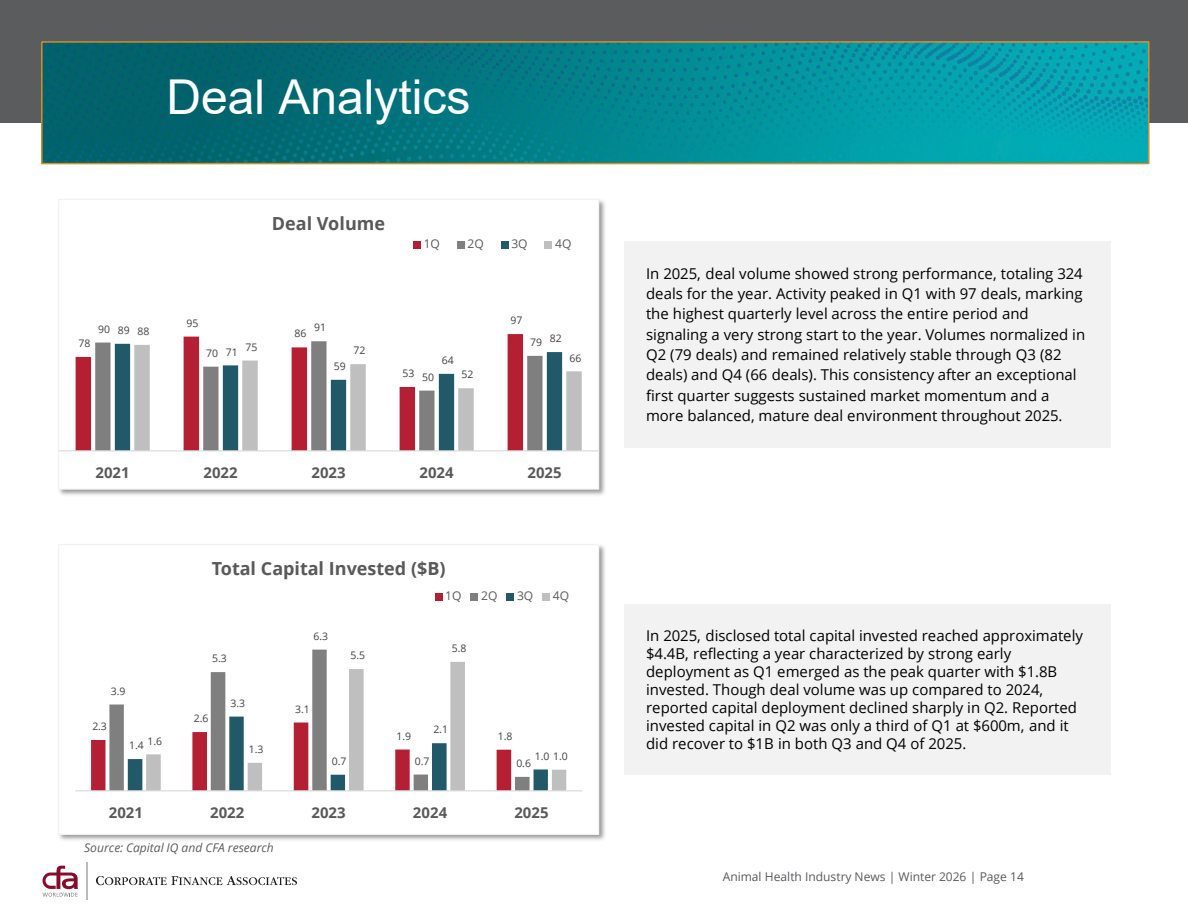
<style>
.page{position:relative;width:1188px;height:918px;background:#fff}
.page>*{position:absolute;margin:0;border:0;box-sizing:border-box;transform-origin:0 0}
.t1{font:48px "Arial";color:#fff}
.t2{font:700 18px "Open Sans";color:#595959}
.t3{font:15px/20.4px "Open Sans";color:#000}
.t4{font:700 15px "Open Sans";letter-spacing:.005em;color:#595959}
.t5{font:12px "Open Sans";color:#595a5d}
.t6{font:italic 12px "Open Sans";color:#5b5c5e}
.t7{font:12px "Open Sans";letter-spacing:-.005em;color:#595959}
.t8{font:10.5px "Open Sans";letter-spacing:-.005em;color:#404040}
</style>
<div class="page">
<div style="left:0;top:0;width:1188px;height:122px;background:#5b5c5e"></div>
<img style="left:44px;top:44px;width:1103px;height:117px">
<div style="left:41px;top:41px;width:1109px;height:123px;border:2px solid #d98d27"></div>
<hr style="left:86px;top:862px;width:2px;height:38px;background:#babbbb">
<svg style="left:96px;top:876px;width:201px;height:9px"></svg>
<svg style="left:43px;top:865px;width:35px;height:32px"></svg>
<img style="left:59px;top:200px;width:546px;height:295px">
<div style="left:59px;top:199px;width:540px;height:290px;background:#fff"></div>
<svg style="left:76px;top:334px;width:447px;height:116px"></svg>
<svg style="left:95px;top:341px;width:429px;height:109px"></svg>
<svg style="left:115px;top:344px;width:409px;height:106px;fill:#215968"></svg>
<svg style="left:134px;top:345px;width:448px;height:105px"></svg>
<hr style="left:59px;top:450px;width:539px;height:1px;background:#d9d9d9">
<div style="left:413px;top:241px;width:8px;height:7px;background:#b51f33"></div>
<div style="left:457px;top:241px;width:7px;height:7px;background:#7f7f7f"></div>
<div style="left:501px;top:241px;width:7px;height:7px;background:#215968"></div>
<div style="left:545px;top:241px;width:7px;height:7px;background:#bfbfbf"></div>
<div style="left:58px;top:199px;width:541px;height:291px;border:1px solid #f2f2f2"></div>
<img style="left:59px;top:545px;width:546px;height:295px">
<div style="left:59px;top:545px;width:540px;height:289px;background:#fff"></div>
<svg style="left:109px;top:650px;width:218px;height:67px"></svg>
<svg style="left:91px;top:717px;width:52px;height:73px"></svg>
<svg style="left:146px;top:662px;width:420px;height:128px"></svg>
<hr style="left:75px;top:790px;width:507px;height:1px;background:#d9d9d9">
<div style="left:435px;top:593px;width:7px;height:7px;background:#b51f33"></div>
<div style="left:471px;top:593px;width:7px;height:7px;background:#7f7f7f"></div>
<div style="left:507px;top:593px;width:7px;height:7px;background:#215968"></div>
<div style="left:542px;top:593px;width:8px;height:7px;background:#bfbfbf"></div>
<div style="left:58px;top:544px;width:541px;height:291px;border:1px solid #f2f2f2"></div>
<div style="left:625px;top:241px;width:486px;height:207px;background:#f2f2f2"></div>
<div style="left:625px;top:604px;width:486px;height:171px;background:#f2f2f2"></div>
<h2 class="t1" style="left:166px;top:64px;width:306px">Deal Analytics</h2>
<p class="t8" style="left:79px;top:336px;width:13px">78</p>
<p class="t8" style="left:98px;top:322px;width:13px">90</p>
<p class="t8" style="left:118px;top:323px;width:13px">89</p>
<p class="t8" style="left:137px;top:324px;width:13px">88</p>
<p class="t2" style="left:272px;top:211px;width:115px">Deal Volume</p>
<p class="t7" style="left:424px;top:235px;width:18px">1Q</p>
<p class="t7" style="left:468px;top:235px;width:18px">2Q</p>
<p class="t7" style="left:511px;top:235px;width:18px">3Q</p>
<p class="t7" style="left:555px;top:235px;width:18px">4Q</p>
<p class="t8" style="left:187px;top:316px;width:13px">95</p>
<p class="t8" style="left:206px;top:346px;width:13px">70</p>
<p class="t8" style="left:226px;top:345px;width:13px">71</p>
<p class="t8" style="left:295px;top:326px;width:13px">86</p>
<p class="t8" style="left:314px;top:320px;width:13px">91</p>
<p class="t8" style="left:245px;top:340px;width:13px">75</p>
<p class="t8" style="left:353px;top:343px;width:13px">72</p>
<p class="t8" style="left:334px;top:359px;width:13px">59</p>
<p class="t8" style="left:403px;top:366px;width:13px">53</p>
<p class="t8" style="left:422px;top:370px;width:13px">50</p>
<p class="t8" style="left:442px;top:353px;width:13px">64</p>
<p class="t8" style="left:461px;top:367px;width:13px">52</p>
<p class="t8" style="left:511px;top:313px;width:13px">97</p>
<p class="t8" style="left:530px;top:335px;width:13px">79</p>
<p class="t8" style="left:550px;top:331px;width:13px">82</p>
<p class="t8" style="left:569px;top:351px;width:13px">66</p>
<p class="t4" style="left:96px;top:462px;width:36px">2021</p>
<p class="t4" style="left:204px;top:462px;width:36px">2022</p>
<p class="t4" style="left:312px;top:462px;width:36px">2023</p>
<p class="t4" style="left:420px;top:462px;width:36px">2024</p>
<p class="t4" style="left:528px;top:462px;width:36px">2025</p>
<p class="t2" style="left:212px;top:556px;width:235px">Total Capital Invested ($B)</p>
<p class="t7" style="left:445px;top:588px;width:18px">1Q</p>
<p class="t7" style="left:481px;top:588px;width:18px">2Q</p>
<p class="t7" style="left:517px;top:588px;width:18px">3Q</p>
<p class="t7" style="left:553px;top:588px;width:18px">4Q</p>
<p class="t8" style="left:314px;top:629px;width:16px">6.3</p>
<p class="t8" style="left:212px;top:651px;width:16px">5.3</p>
<p class="t8" style="left:350px;top:648px;width:16px">5.5</p>
<p class="t8" style="left:452px;top:641px;width:16px">5.8</p>
<p class="t8" style="left:111px;top:684px;width:16px">3.9</p>
<p class="t8" style="left:92px;top:719px;width:16px">2.3</p>
<p class="t8" style="left:148px;top:734px;width:16px">1.6</p>
<p class="t8" style="left:129px;top:738px;width:16px">1.4</p>
<p class="t8" style="left:194px;top:711px;width:16px">2.6</p>
<p class="t8" style="left:231px;top:696px;width:16px">3.3</p>
<p class="t8" style="left:249px;top:742px;width:16px">1.3</p>
<p class="t8" style="left:295px;top:702px;width:16px">3.1</p>
<p class="t8" style="left:332px;top:754px;width:16px">0.7</p>
<p class="t8" style="left:433px;top:722px;width:16px">2.1</p>
<p class="t8" style="left:397px;top:729px;width:16px">1.9</p>
<p class="t8" style="left:498px;top:729px;width:16px">1.8</p>
<p class="t8" style="left:535px;top:749px;width:35px">1.0 1.0</p>
<p class="t8" style="left:415px;top:754px;width:16px">0.7</p>
<p class="t8" style="left:516px;top:756px;width:16px">0.6</p>
<p class="t4" style="left:109px;top:802px;width:36px">2021</p>
<p class="t4" style="left:210px;top:802px;width:36px">2022</p>
<p class="t4" style="left:312px;top:802px;width:36px">2023</p>
<p class="t4" style="left:413px;top:802px;width:36px">2024</p>
<p class="t4" style="left:514px;top:802px;width:36px">2025</p>
<p class="t6" style="left:84px;top:840px;width:191px">Source: Capital IQ and CFA research</p>
<p class="t3" style="left:646px;top:263px;width:441px">In 2025, deal volume showed strong performance, totaling 324 deals for the year. Activity peaked in Q1 with 97 deals, marking the highest quarterly level across the entire period and signaling a very strong start to the year. Volumes normalized in Q2 (79 deals) and remained relatively stable through Q3 (82 deals) and Q4 (66 deals). This consistency after an exceptional first quarter suggests sustained market momentum and a more balanced, mature deal environment throughout 2025.</p>
<p class="t3" style="left:646px;top:626px;width:438px;line-height:18px">In 2025, disclosed total capital invested reached approximately $4.4B, reflecting a year characterized by strong early deployment as Q1 emerged as the peak quarter with $1.8B invested. Though deal volume was up compared to 2024, reported capital deployment declined sharply in Q2. Reported invested capital in Q2 was only a third of Q1 at $600m, and it did recover to $1B in both Q3 and Q4 of 2025.</p>
<p class="t5" style="left:723px;top:869px;width:303px">Animal Health Industry News | Winter 2026 | Page 14</p>
</div>
